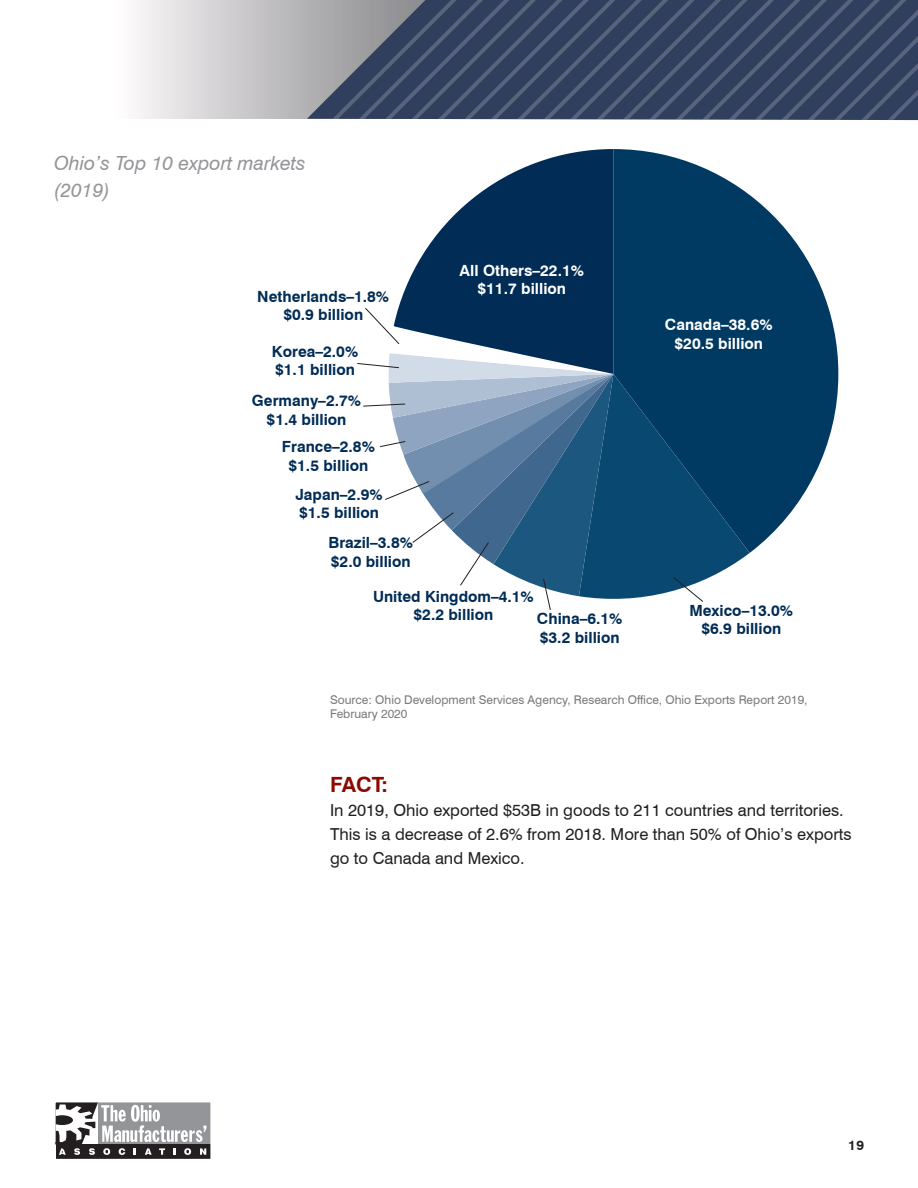
<style>
.page{position:relative;width:918px;height:1188px;background:#fff}
.page>*{position:absolute;margin:0;border:0;box-sizing:border-box;transform-origin:0 0}
.Gray_Subhead{font:700 21px "Swiss 721 BT";color:#8b0a02}
.Italic_Sub{font:italic 19.5px/27px "Swiss 721 BT";color:#939598}
.Fact{font:16.5px/24px "Swiss 721 BT";color:#231f20}
.t1{font:700 15.45px/18.5px "Swiss 721 BT";color:#002c55;text-align:center}
.t2{font:700 15.45px/18.5px "Swiss 721 BT";color:#fff;text-align:center}
.t3{font:700 13.5px "Swiss 721 BT";color:#231f20}
.Copy{font:12px/14.4px "Swiss 721 BT";color:#787a7d}
</style>
<div class="page">
<svg style="left:55px;top:1102px;width:156px;height:57px"></svg>
<svg style="left:138px;top:0;width:169px;height:119px;background:#d3d1d3"></svg>
<svg style="left:307px;top:0;width:263px;height:120px;background:#a5a6ac"></svg>
<svg style="left:333px;top:0;width:585px;height:119px;background:#3e4b67"></svg>
<svg style="left:613px;top:149px;width:225px;height:404px;fill:#003a62"></svg>
<svg style="left:398px;top:149px;width:215px;height:158px;fill:#002c55"></svg>
<svg style="left:357px;top:307px;width:393px;height:303px"></svg>
<p class="Italic_Sub" style="left:54px;top:149px;width:253px">Ohio’s Top 10 export markets (2019)</p>
<p class="t1" style="left:257px;top:287px;width:133px">Netherlands–1.8% $0.9 billion</p>
<p class="t1" style="left:272px;top:342px;width:88px;text-align:left">Korea–2.0% $1.1 billion</p>
<p class="t1" style="left:252px;top:391px;width:111px">Germany–2.7% $1.4 billion</p>
<p class="t1" style="left:282px;top:437px;width:95px">France–2.8% $1.5 billion</p>
<p class="t1" style="left:295px;top:485px;width:89px;text-align:left">Japan–2.9% $1.5 billion</p>
<p class="t1" style="left:329px;top:533px;width:86px;text-align:left">Brazil–3.8% $2.0 billion</p>
<p class="t2" style="left:460px;top:261px;width:126px">All Others–22.1% $11.7 billion</p>
<p class="t1" style="left:373px;top:587px;width:162px">United Kingdom–4.1% $2.2 billion</p>
<p class="t1" style="left:537px;top:609px;width:87px;text-align:left">China–6.1% $3.2 billion</p>
<p class="t2" style="left:665px;top:316px;width:109px">Canada–38.6% $20.5 billion</p>
<p class="t1" style="left:689px;top:601px;width:105px">Mexico–13.0% $6.9 billion</p>
<p class="Copy" style="left:330px;top:692px;width:479px">Source: Ohio Development Services Agency, Research Office, Ohio Exports Report 2019,<br>February 2020</p>
<p class="Gray_Subhead" style="left:330px;top:771px;width:59px">FACT:</p>
<p class="Fact" style="left:330px;top:798px;width:523px">In 2019, Ohio exported $53B in goods to 211 countries and territories.<br>This is a decrease of 2.6% from 2018. More than 50% of Ohio’s exports go to Canada and Mexico.</p>
<p class="t3" style="left:54px;top:1137px;width:17px">19</p>
<p class="t3" style="left:848px;top:1137px;width:17px">19</p>
</div>
